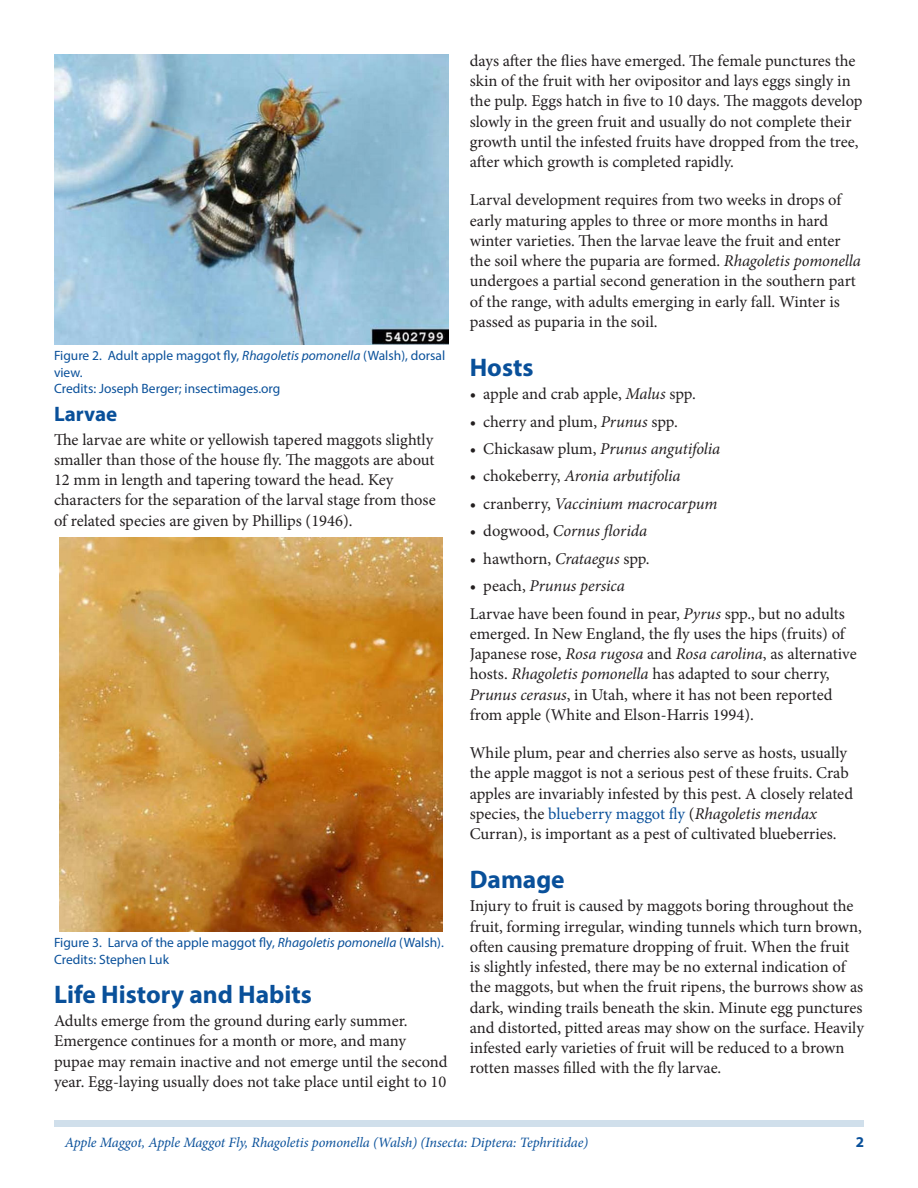
<style>
.page{position:relative;width:918px;height:1188px;background:#fff}
.page>*{position:absolute;margin:0;border:0;box-sizing:border-box;transform-origin:0 0}
.SectionHeading0{font:700 25.5px "Myriad Pro";color:#09509a}
.SectionHeading1{font:700 21px "Myriad Pro";color:#09509a}
.Paragraph{font:16.5px/20.2px "Minion Pro";color:#231f20}
.t1{font:italic 16.5px "Minion Pro";letter-spacing:-.01em;color:#231f20}
.PageNumber{font:700 15px "Myriad Pro";color:#09509a}
.RunningTitleItalics{font:italic 14.25px "Minion Pro";letter-spacing:-.01em;color:#09509a}
.FigureCaption{font:13.5px/16.5px "Myriad Pro";color:#09509a}
.s1{font-style:italic}
.s2{font-style:normal}
.s3{color:#09509a}
</style>
<div class="page">
<div style="left:54px;top:1120px;width:810px;height:7px;background:#d0dfeb"></div>
<img style="left:54px;top:54px;width:394px;height:291px">
<img style="left:60px;top:538px;width:383px;height:394px">
<p class="FigureCaption" style="left:54px;top:347px;width:393px">Figure 2. Adult apple maggot fly, <span class="s1">Rhagoletis pomonella</span> (Walsh), dorsal view.</p>
<p class="FigureCaption" style="left:54px;top:380px;width:228px">Credits: Joseph Berger; insectimages.org</p>
<p class="SectionHeading1" style="left:54px;top:400px;width:65px">Larvae</p>
<p class="Paragraph" style="left:54px;top:429px;width:383px">The larvae are white or yellowish tapered maggots slightly smaller than those of the house fly. The maggots are about 12 mm in length and tapering toward the head. Key characters for the separation of the larval stage from those of related species are given by Phillips (1946).</p>
<p class="FigureCaption" style="left:54px;top:934px;width:391px">Figure 3. Larva of the apple maggot fly, <span class="s1">Rhagoletis pomonella</span> (Walsh).<br>Credits: Stephen Luk</p>
<p class="SectionHeading0" style="left:54px;top:977px;width:259px">Life History and Habits</p>
<p class="Paragraph" style="left:54px;top:1011px;width:395px">Adults emerge from the ground during early summer.<br>Emergence continues for a month or more, and many pupae may remain inactive and not emerge until the second year. Egg-laying usually does not take place until eight to 10</p>
<p class="Paragraph" style="left:470px;top:51px;width:394px">days after the flies have emerged. The female punctures the skin of the fruit with her ovipositor and lays eggs singly in the pulp. Eggs hatch in five to 10 days. The maggots develop slowly in the green fruit and usually do not complete their growth until the infested fruits have dropped from the tree, after which growth is completed rapidly.</p>
<p class="Paragraph" style="left:470px;top:190px;width:393px">Larval development requires from two weeks in drops of early maturing apples to three or more months in hard winter varieties. Then the larvae leave the fruit and enter the soil where the puparia are formed. <span class="s1">Rhagoletis pomonella </span>undergoes a partial second generation in the southern part of the range, with adults emerging in early fall. Winter is passed as puparia in the soil.</p>
<p class="SectionHeading0" style="left:470px;top:350px;width:65px">Hosts</p>
<p class="Paragraph" style="left:470px;top:384px;width:228px">• apple and crab apple, <span class="s1">Malus</span> spp.</p>
<p class="Paragraph" style="left:470px;top:411px;width:209px">• cherry and plum, <span class="s1">Prunus</span> spp.</p>
<p class="t1" style="left:470px;top:437px;width:252px"><span class="s2">• Chickasaw plum,</span> Prunus angutifolia</p>
<p class="t1" style="left:470px;top:465px;width:212px"><span class="s2">• chokeberry,</span> Aronia arbutifolia</p>
<p class="t1" style="left:470px;top:492px;width:249px"><span class="s2">• cranberry,</span> Vaccinium macrocarpum</p>
<p class="t1" style="left:470px;top:520px;width:179px"><span class="s2">• dogwood,</span> Cornus florida</p>
<p class="Paragraph" style="left:470px;top:548px;width:181px">• hawthorn, <span class="s1">Crataegus</span> spp.</p>
<p class="t1" style="left:470px;top:575px;width:157px"><span class="s2">• peach,</span> Prunus persica</p>
<p class="Paragraph" style="left:470px;top:603px;width:388px">Larvae have been found in pear, <span class="s1">Pyrus</span> spp., but no adults emerged. In New England, the fly uses the hips (fruits) of Japanese rose, <span class="s1">Rosa rugosa</span> and <span class="s1">Rosa carolina</span>, as alternative hosts. <span class="s1">Rhagoletis pomonella</span> has adapted to sour cherry, <span class="s1">Prunus cerasus</span>, in Utah, where it has not been reported from apple (White and Elson-Harris 1994).</p>
<p class="Paragraph" style="left:470px;top:743px;width:385px">While plum, pear and cherries also serve as hosts, usually the apple maggot is not a serious pest of these fruits. Crab apples are invariably infested by this pest. A closely related species, the <span class="s3">blueberry maggot fly</span> (<span class="s1">Rhagoletis mendax </span>Curran), is important as a pest of cultivated blueberries.</p>
<p class="SectionHeading0" style="left:470px;top:863px;width:96px">Damage</p>
<p class="Paragraph" style="left:470px;top:896px;width:396px">Injury to fruit is caused by maggots boring throughout the fruit, forming irregular, winding tunnels which turn brown, often causing premature dropping of fruit. When the fruit is slightly infested, there may be no external indication of the maggots, but when the fruit ripens, the burrows show as dark, winding trails beneath the skin. Minute egg punctures and distorted, pitted areas may show on the surface. Heavily infested early varieties of fruit will be reduced to a brown rotten masses filled with the fly larvae.</p>
<p class="RunningTitleItalics" style="left:65px;top:1133px;width:525px">Apple Maggot, Apple Maggot Fly, Rhagoletis pomonella (Walsh) (Insecta: Diptera: Tephritidae)</p>
<p class="PageNumber" style="left:856px;top:1133px;width:10px">2</p>
</div>
